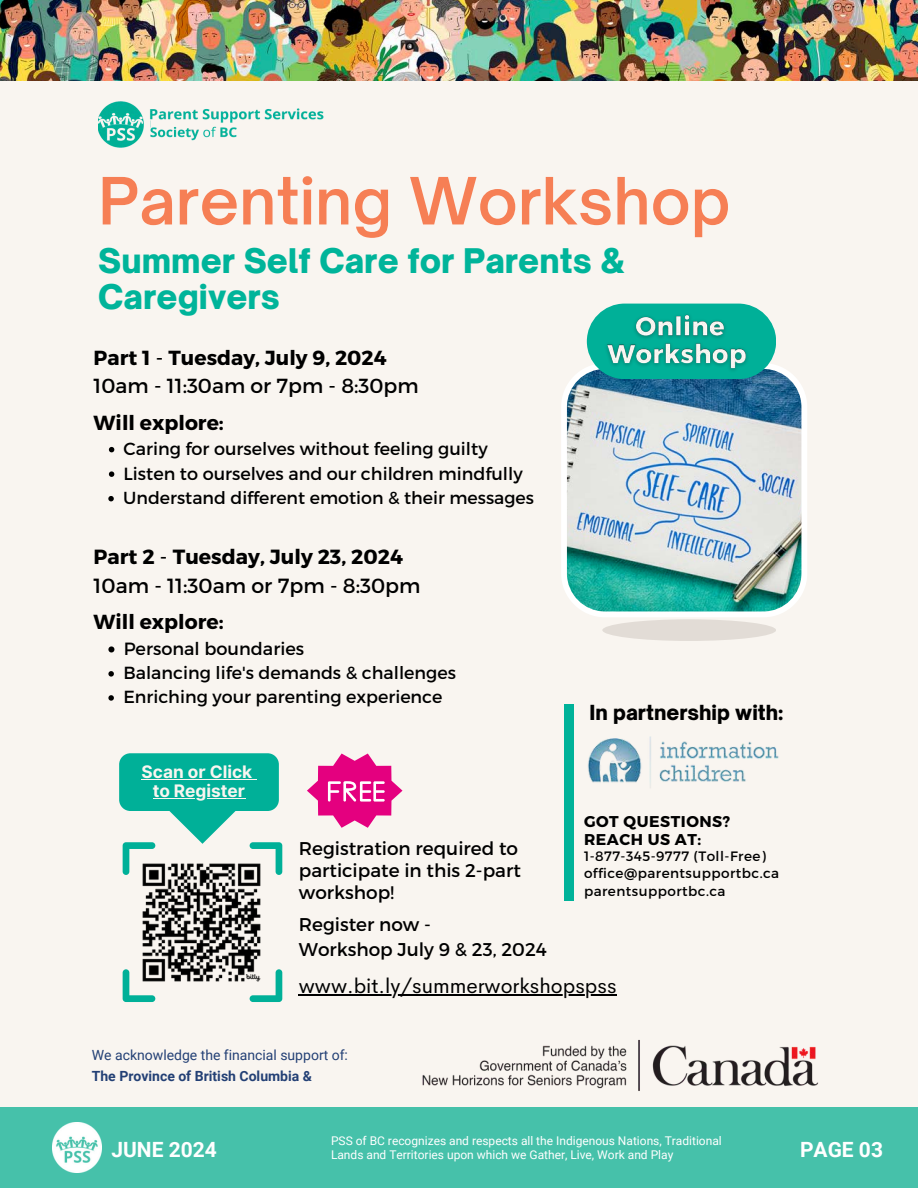
<style>
.page{position:relative;width:918px;height:1188px;background:#f9f5f0}
.page>*{position:absolute;margin:0;border:0;box-sizing:border-box;transform-origin:0 0}
.t1{font:600 62.25px "Open Sauce One";color:#f67f55}
.t2{font:900 32.55px "Open Sauce One";color:#00b49a}
.t3{font:700 21px "Roboto";color:#fff}
.t4{font:20.55px/28.5px "Montserrat";color:#000}
.t5{font:20.55px "Cerebri Sans";color:#000}
.t6{font:20.4px/28.3px "Montserrat";color:#000}
.t7{font:700 20.4px "Montserrat";color:#000}
.t8{font:700 20.25px "Montserrat";color:#000}
.t9{font:900 19.95px "Open Sauce One";color:#000}
.t10{font:18.45px/21.8px "Montserrat";color:#000}
.t11{font:17.7px "Montserrat";color:#000}
.t12{font:17.55px "Montserrat";color:#000}
.t13{font:17.4px "Montserrat";color:#000}
.t14{font:700 17.25px "Inter";color:#f9f5f0}
.t15{font:700 15.6px "Montserrat";letter-spacing:.035em;color:#000}
.t16{font:13.95px "Roboto";color:#234075}
.t17{font:700 13.95px "Roboto";color:#234075}
.t18{font:13.65px "Montserrat";letter-spacing:.035em;color:#000}
.t19{font:12px "Roboto";color:#fff}
.s1{font-weight:700}
</style>
<div class="page">
<img style="left:150px;top:124px;width:87px;height:17px">
<img style="left:98px;top:101px;width:46px;height:47px">
<img style="left:150px;top:108px;width:174px;height:15px">
<svg style="left:250px;top:843px;width:32px;height:32px"></svg>
<svg style="left:123px;top:843px;width:32px;height:32px"></svg>
<svg style="left:123px;top:969px;width:32px;height:33px"></svg>
<svg style="left:250px;top:969px;width:32px;height:33px"></svg>
<svg style="left:169px;top:811px;width:67px;height:33px"></svg>
<div style="left:119px;top:753px;width:160px;height:58px;background:#00b098;border-radius:11px"></div>
<img style="left:422px;top:1040px;width:396px;height:51px">
<svg style="left:307px;top:754px;width:96px;height:74px"></svg>
<img style="left:561px;top:364px;width:246px;height:253px">
<div style="left:602px;top:619px;width:174px;height:22px;background:#e2dcd6;border-radius:50%"></div>
<div style="left:587px;top:304px;width:189px;height:75px;background:#00b098;border-radius:38px"></div>
<img style="left:599px;top:310px;width:155px;height:66px">
<div style="left:564px;top:704px;width:10px;height:196px;background:#00b299"></div>
<img style="left:588px;top:736px;width:191px;height:52px">
<img style="left:135px;top:853px;width:135px;height:139px">
<hr style="left:142px;top:779px;width:110px;height:1px;background:#f9f5f0">
<hr style="left:153px;top:798px;width:92px;height:1px;background:#f9f5f0">
<hr style="left:299px;top:994px;width:318px;height:1px;background:#000">
<svg style="left:109px;top:447px;width:5px;height:5px"></svg>
<svg style="left:109px;top:471px;width:5px;height:6px"></svg>
<svg style="left:108px;top:496px;width:6px;height:5px"></svg>
<svg style="left:108px;top:646px;width:6px;height:6px"></svg>
<svg style="left:108px;top:671px;width:6px;height:6px"></svg>
<svg style="left:108px;top:695px;width:6px;height:6px"></svg>
<img style="left:0;top:0;width:918px;height:80px">
<div style="left:0;top:1107px;width:918px;height:81px;background:#46c1aa"></div>
<img style="left:52px;top:1123px;width:50px;height:49px">
<p class="t1" style="left:98px;top:162px;width:634px">Parenting Workshop</p>
<p class="t2" style="left:98px;top:240px;width:528px">Summer Self Care for Parents &amp;</p>
<p class="t2" style="left:98px;top:277px;width:183px">Caregivers</p>
<p class="t6" style="left:94px;top:342px;width:327px"><span class="s1">Part 1</span> - <span class="s1">Tuesday, July 9, 2024<br></span>10am - 11:30am or 7pm - 8:30pm</p>
<p class="t7" style="left:94px;top:410px;width:132px">Will explore:</p>
<p class="t12" style="left:124px;top:437px;width:366px">Caring for ourselves without feeling guilty</p>
<p class="t12" style="left:124px;top:462px;width:401px">Listen to ourselves and our children mindfully</p>
<p class="t13" style="left:123px;top:487px;width:412px">Understand different emotion &amp; their messages</p>
<p class="t4" style="left:94px;top:542px;width:328px"><span class="s1">Part 2</span> - <span class="s1">Tuesday, July 23, 2024<br></span>10am - 11:30am or 7pm - 8:30pm</p>
<p class="t8" style="left:94px;top:609px;width:131px">Will explore:</p>
<p class="t11" style="left:124px;top:637px;width:182px">Personal boundaries</p>
<h6 class="t12" style="left:123px;top:662px;width:334px">Balancing life's demands &amp; challenges</h6>
<p class="t12" style="left:123px;top:686px;width:321px">Enriching your parenting experience</p>
<h5 class="t14" style="left:142px;top:762px;width:112px">Scan or Click</h5>
<p class="t14" style="left:153px;top:780px;width:94px">to Register</p>
<p class="t10" style="left:299px;top:837px;width:223px">Registration required to participate in this 2-part workshop!</p>
<p class="t10" style="left:299px;top:912px;width:134px">Register now -</p>
<p class="t10" style="left:299px;top:938px;width:249px">Workshop July 9 &amp; 23, 2024</p>
<p class="t9" style="left:590px;top:700px;width:195px">In partnership with:</p>
<p class="t15" style="left:584px;top:811px;width:148px">GOT QUESTIONS?</p>
<p class="t15" style="left:584px;top:829px;width:119px">REACH US AT:</p>
<p class="t18" style="left:584px;top:847px;width:183px">1-877-345-9777 (Toll-Free)</p>
<h6 class="t18" style="left:584px;top:864px;width:197px">office@parentsupportbc.ca</h6>
<h5 class="t18" style="left:584px;top:882px;width:143px">parentsupportbc.ca</h5>
<p class="t5" style="left:299px;top:972px;width:319px">www.bit.ly/summerworkshopspss</p>
<h2 class="t16" style="left:92px;top:1047px;width:258px">We acknowledge the financial support of:</h2>
<p class="t17" style="left:92px;top:1068px;width:222px">The Province of British Columbia &amp;</p>
<p class="t19" style="left:331px;top:1133px;width:392px">PSS of BC recognizes and respects all the Indigenous Nations, Traditional</p>
<h4 class="t3" style="left:111px;top:1137px;width:107px">JUNE 2024</h4>
<p class="t19" style="left:331px;top:1147px;width:344px">Lands and Territories upon which we Gather, Live, Work and Play</p>
<p class="t3" style="left:800px;top:1138px;width:85px">PAGE 03</p>
</div>
